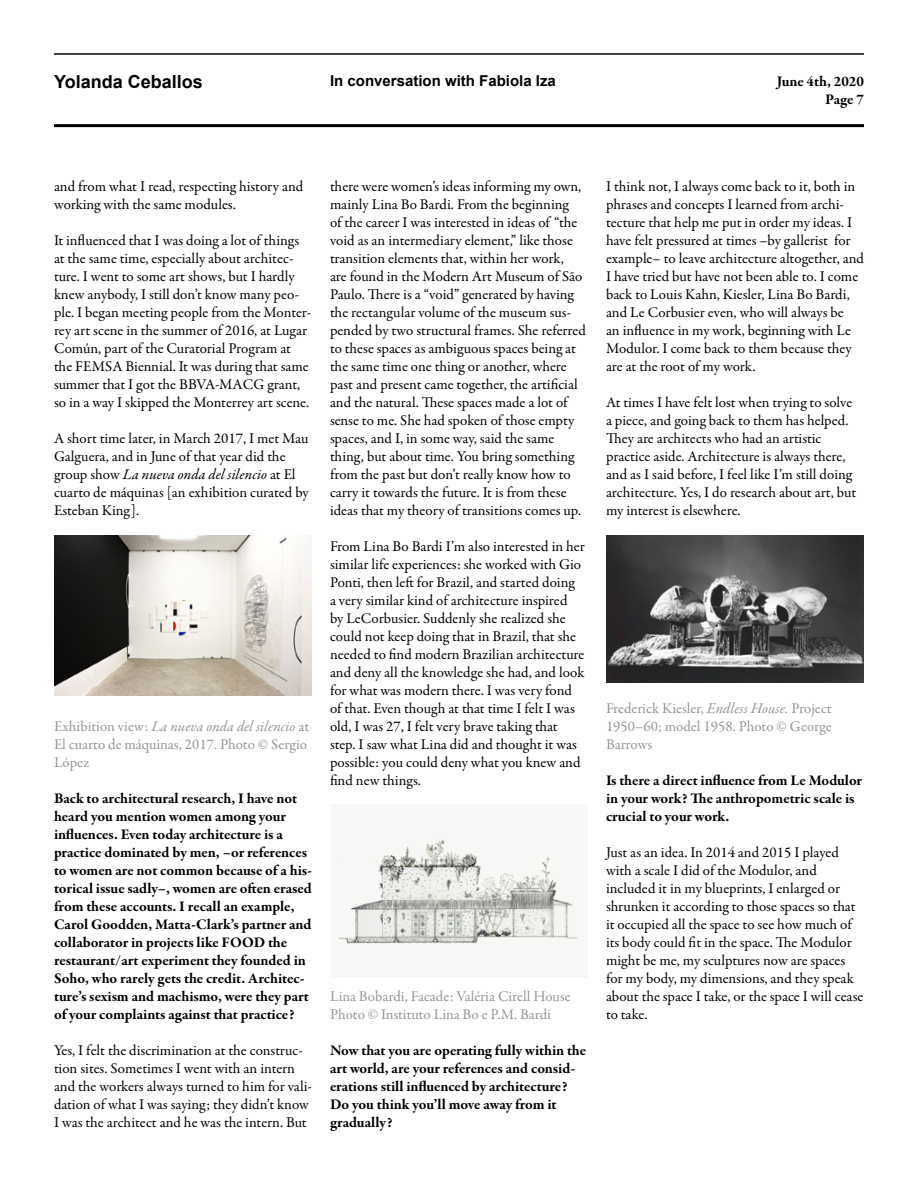
<style>
.page{position:relative;width:918px;height:1188px;background:#fff}
.page>*{position:absolute;margin:0;border:0;box-sizing:border-box;transform-origin:0 0}
.t1{font:700 18px "Arial";color:#000}
.t2{font:15px/18px "Garamond Premr Pro";color:#000}
.t3{font:700 15px/18px "Garamond Premr Pro";letter-spacing:-.005em;color:#000}
.t4{font:15px/18px "Garamond Premr Pro";color:#939598}
.t5{font:700 15px "Arial";color:#000}
.s1{font-style:italic}
</style>
<div class="page">
<hr style="left:54px;top:53px;width:810px;height:2px;background:#000">
<hr style="left:54px;top:124px;width:810px;height:3px;background:#000">
<img style="left:54px;top:536px;width:258px;height:160px">
<img style="left:338px;top:838px;width:240px;height:107px">
<img style="left:606px;top:536px;width:258px;height:147px">
<p class="t1" style="left:54px;top:70px;width:150px">Yolanda Ceballos</p>
<p class="t5" style="left:330px;top:71px;width:227px">In conversation with Fabiola Iza</p>
<p class="t3" style="left:777px;top:72px;width:89px;text-align:right">June 4th, 2020<br>Page 7</p>
<p class="t2" style="left:54px;top:178px;width:251px">and from what I read, respecting history and working with the same modules.</p>
<p class="t2" style="left:54px;top:232px;width:259px">It influenced that I was doing a lot of things at the same time, especially about architec&shy;ture. I went to some art shows, but I hardly knew anybody, I still don’t know many peo&shy;ple. I began meeting people from the Monter&shy;rey art scene in the summer of 2016, at Lugar Común, part of the Curatorial Program at the FEMSA Biennial. It was during that same summer that I got the BBVA-MACG grant, so in a way I skipped the Monterrey art scene.</p>
<p class="t2" style="left:54px;top:430px;width:256px">A short time later, in March 2017, I met Mau Galguera, and in June of that year did the group show <span class="s1">La nueva onda del silencio</span> at El cuarto de máquinas [an exhibition curated by Esteban King].</p>
<p class="t4" style="left:54px;top:718px;width:257px">Exhibition view: <span class="s1">La nueva onda del silencio</span> at<br>El cuarto de máquinas, 2017. Photo © Sergio<br>López</p>
<p class="t3" style="left:54px;top:789px;width:259px">Back to architectural research, I have not heard you mention women among your influences. Even today architecture is a practice dominated by men, –or references to women are not common because of a his&shy;torical issue sadly–, women are often erased from these accounts. I recall an example, Carol Goodden, Matta-Clark’s partner and collaborator in projects like FOOD the restaurant/art experiment they founded in Soho, who rarely gets the credit. Architec&shy;ture’s sexism and machismo, were they part of your complaints against that practice?</p>
<p class="t2" style="left:54px;top:1042px;width:260px">Yes, I felt the discrimination at the construc&shy;tion sites. Sometimes I went with an intern and the workers always turned to him for vali&shy;dation of what I was saying; they didn’t know I was the architect and he was the intern. But</p>
<p class="t2" style="left:330px;top:178px;width:257px">there were women’s ideas informing my own, mainly Lina Bo Bardi. From the beginning<br>of the career I was interested in ideas of “the void as an intermediary element,” like those transition elements that, within her work,<br>are found in the Modern Art Museum of São Paulo. There is a “void” generated by having the rectangular volume of the museum sus&shy;pended by two structural frames. She referred to these spaces as ambiguous spaces being at the same time one thing or another, where past and present came together, the artificial and the natural. These spaces made a lot of sense to me. She had spoken of those empty spaces, and I, in some way, said the same thing, but about time. You bring something from the past but don’t really know how to carry it towards the future. It is from these ideas that my theory of transitions comes up.</p>
<p class="t2" style="left:330px;top:538px;width:256px">From Lina Bo Bardi I’m also interested in her similar life experiences: she worked with Gio Ponti, then left for Brazil, and started doing<br>a very similar kind of architecture inspired<br>by LeCorbusier. Suddenly she realized she could not keep doing that in Brazil, that she needed to find modern Brazilian architecture and deny all the knowledge she had, and look for what was modern there. I was very fond of that. Even though at that time I felt I was old, I was 27, I felt very brave taking that step. I saw what Lina did and thought it was possible: you could deny what you knew and find new things.</p>
<p class="t4" style="left:330px;top:988px;width:242px">Lina Bobardi, Facade: Valéria Cirell House<br>Photo © Instituto Lina Bo e P.M. Bardi</p>
<p class="t3" style="left:330px;top:1041px;width:258px">Now that you are operating fully within the art world, are your references and consid&shy;erations still influenced by architecture?<br>Do you think you’ll move away from it gradually?</p>
<p class="t2" style="left:606px;top:178px;width:260px">I think not, I always come back to it, both in phrases and concepts I learned from archi&shy;tecture that help me put in order my ideas. I have felt pressured at times –by gallerist for example– to leave architecture altogether, and I have tried but have not been able to. I come back to Louis Kahn, Kiesler, Lina Bo Bardi, and Le Corbusier even, who will always be<br>an influence in my work, beginning with Le Modulor. I come back to them because they are at the root of my work.</p>
<p class="t2" style="left:606px;top:394px;width:252px">At times I have felt lost when trying to solve a piece, and going back to them has helped.<br>They are architects who had an artistic practice aside. Architecture is always there, and as I said before, I feel like I’m still doing architecture. Yes, I do research about art, but my interest is elsewhere.</p>
<p class="t4" style="left:606px;top:700px;width:227px;text-align:justify">Frederick Kiesler, <span class="s1">Endless House.</span> Project 1950–60; model 1958. Photo © George Barrows</p>
<p class="t3" style="left:606px;top:771px;width:258px">Is there a direct influence from Le Modulor in your work? The anthropometric scale is crucial to your work.</p>
<p class="t2" style="left:606px;top:844px;width:259px">Just as an idea. In 2014 and 2015 I played with a scale I did of the Modulor, and included it in my blueprints, I enlarged or shrunken it according to those spaces so that it occupied all the space to see how much of its body could fit in the space. The Modulor might be me, my sculptures now are spaces for my body, my dimensions, and they speak about the space I take, or the space I will cease to take.</p>
</div>
